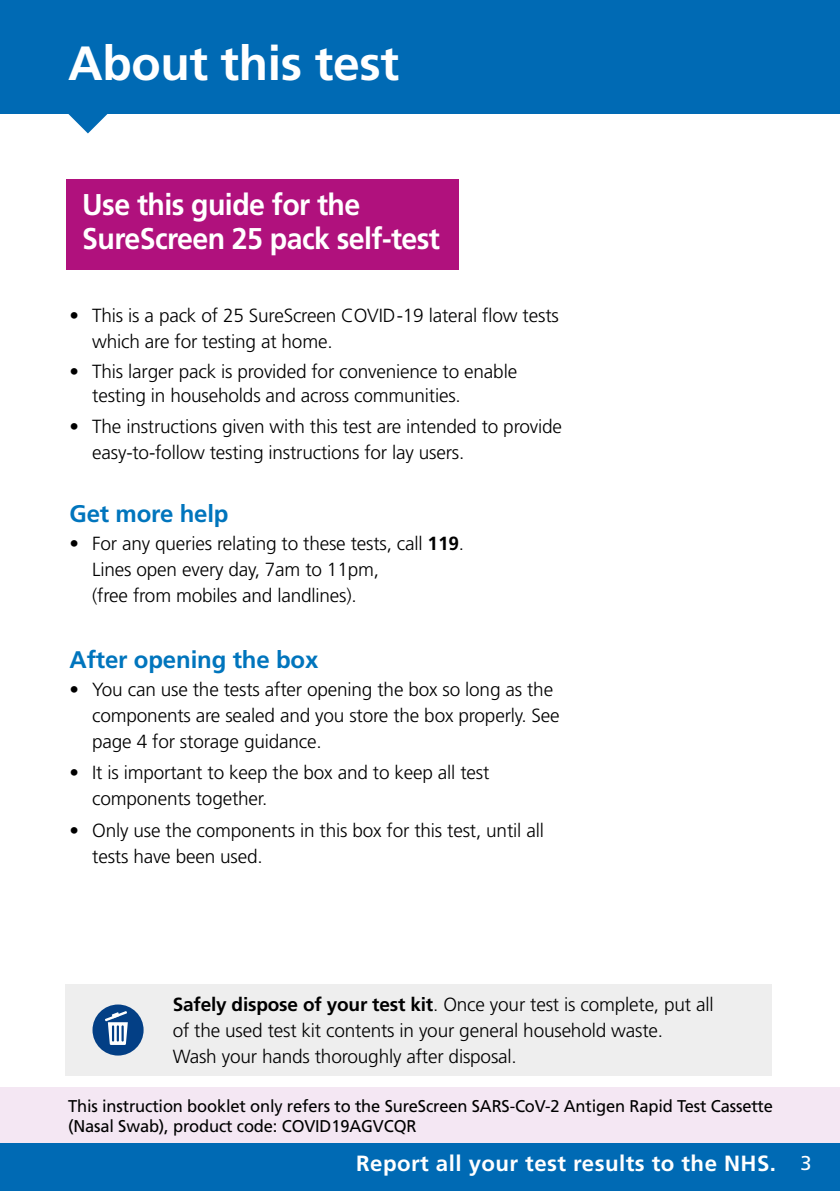
<style>
.page{position:relative;width:840px;height:1191px;background:#fff}
.page>*{position:absolute;margin:0;border:0;box-sizing:border-box;transform-origin:0 0}
.H2_Table_of_contents{font:700 48px "Frutiger LT Std";letter-spacing:-.01em;color:#fff}
.H3_Heading_Section_b{font:700 30px/34px "Frutiger LT Std";letter-spacing:-.02em;color:#fff;scale:.95 1}
.H4_Heading_Text_blue{font:700 24px "Frutiger LT Std";letter-spacing:-.005em;color:#0075bd}
.t1{font:700 22px "Frutiger LT Std";letter-spacing:.02em;color:#fff}
.P_01_Body_Text_Locke{font:300 19px/26px "Frutiger LT Std";letter-spacing:-.01em;color:#000}
.t2{font:17px/20px "Frutiger LT Std";letter-spacing:-.01em;color:#000}
.s1{font-weight:700}
.s2{font-weight:400;font-size:20px}
</style>
<div class="page">
<div style="left:0;top:0;width:839px;height:113px;background:#006ab4"></div>
<svg style="left:68px;top:113px;width:40px;height:20px"></svg>
<div style="left:0;top:1087px;width:839px;height:55px;background:#f4e7f3"></div>
<div style="left:0;top:1142px;width:839px;height:49px;background:#006ab4"></div>
<div style="left:66px;top:179px;width:392px;height:91px;background:#b0117d"></div>
<div style="left:65px;top:984px;width:706px;height:91px;background:#eee"></div>
<div style="left:92px;top:1004px;width:51px;height:51px;background:#033f85;border-radius:50%"></div>
<svg style="left:105px;top:1011px;width:23px;height:34px"></svg>
<p class="H2_Table_of_contents" style="left:68px;top:35px;width:332px">About this test</p>
<p class="H3_Heading_Section_b" style="left:82px;top:188px;width:378px">Use this guide for the<br>SureScreen 25 pack self-test</p>
<p class="P_01_Body_Text_Locke" style="left:92px;top:303px;width:468px;text-indent:-23px">• This is a pack of 25 SureScreen COVID-19 lateral flow tests which are for testing at home.</p>
<p class="P_01_Body_Text_Locke" style="left:92px;top:359px;width:426px;line-height:24px;text-indent:-23px">• This larger pack is provided for convenience to enable testing in households and across communities.</p>
<p class="P_01_Body_Text_Locke" style="left:92px;top:414px;width:471px;text-indent:-23px">• The instructions given with this test are intended to provide easy-to-follow testing instructions for lay users.</p>
<p class="H4_Heading_Text_blue" style="left:69px;top:499px;width:160px">Get more help</p>
<p class="P_01_Body_Text_Locke" style="left:92px;top:530px;width:373px;text-indent:-23px">• For any queries relating to these tests, call <span class="s1">119</span>.<br>Lines open every day, 7am to 11pm,<br>(free from mobiles and landlines).</p>
<p class="H4_Heading_Text_blue" style="left:69px;top:645px;width:250px">After opening the box</p>
<p class="P_01_Body_Text_Locke" style="left:92px;top:676px;width:468px;text-indent:-23px">• You can use the tests after opening the box so long as the components are sealed and you store the box properly. See page 4 for storage guidance.</p>
<p class="P_01_Body_Text_Locke" style="left:92px;top:760px;width:398px;text-indent:-23px">• It is important to keep the box and to keep all test components together.</p>
<p class="P_01_Body_Text_Locke" style="left:92px;top:818px;width:453px;text-indent:-23px">• Only use the components in this box for this test, until all tests have been used.</p>
<p class="P_01_Body_Text_Locke" style="left:173px;top:992px;width:542px"><span class="s1">Safely dispose of your test kit</span>. Once your test is complete, put all of the used test kit contents in your general household waste.<br>Wash your hands thoroughly after disposal.</p>
<p class="t2" style="left:68px;top:1095px;width:706px">This instruction booklet only refers to the SureScreen SARS-CoV-2 Antigen Rapid Test Cassette (Nasal Swab), product code: COVID19AGVCQR</p>
<p class="t1" style="left:356px;top:1150px;width:456px">Report all your test results to the NHS. <span class="s2">3</span></p>
</div>
